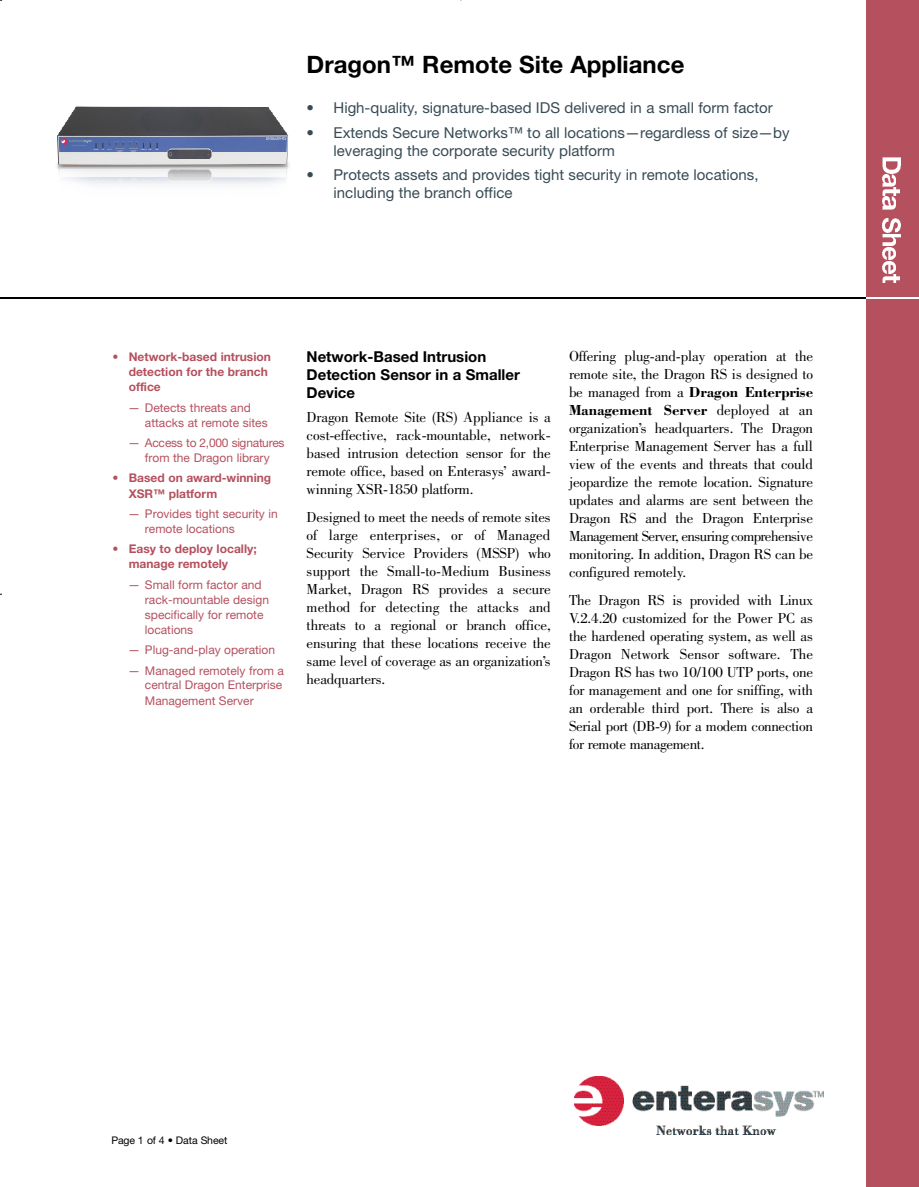
<style>
.page{position:relative;width:919px;height:1187px;background:#fff}
.page>*{position:absolute;margin:0;border:0;box-sizing:border-box;transform-origin:0 0}
.t1{font:700 24px "Helvetica Neue LT";color:#000}
.t2{font:15px/18px "Bodoni LT";letter-spacing:-.01em;color:#000;text-align:justify}
.t3{font:15px/18px "Helvetica Neue LT";color:#384b55}
.t4{font:700 15px/18px "Helvetica Neue LT";color:#000}
.t5{font:12px/15px "Helvetica Neue LT";color:#b5505e}
.t6{font:700 12px/15px "Helvetica Neue LT";color:#b5505e}
.t7{font:10.5px "Helvetica Neue LT";letter-spacing:-.01em;color:#000}
.s1{font-weight:700}
</style>
<div class="page">
<div style="left:866px;top:0;width:53px;height:1187px;background:#b5505e"></div>
<hr style="left:852px;top:297px;width:67px;height:1px;background:#fff">
<img style="left:882px;top:158px;width:18px;height:15px">
<img style="left:882px;top:175px;width:13px;height:12px">
<img style="left:882px;top:188px;width:17px;height:8px">
<img style="left:882px;top:197px;width:13px;height:12px">
<img style="left:882px;top:218px;width:18px;height:28px">
<img style="left:882px;top:248px;width:13px;height:12px">
<img style="left:882px;top:262px;width:13px;height:12px">
<img style="left:882px;top:275px;width:17px;height:8px">
<img style="left:574px;top:1077px;width:249px;height:58px">
<img style="left:56px;top:106px;width:233px;height:81px">
<hr style="left:0;top:297px;width:866px;height:1px;background:#000">
<h1 class="t1" style="left:306px;top:56px;width:379px">Dragon™ Remote Site Appliance</h1>
<p class="t3" style="left:306px;top:101px;width:468px">• High-quality, signature-based IDS delivered in a small form factor</p>
<p class="t3" style="left:333px;top:125px;width:458px;text-indent:-27px">• Extends Secure Networks™ to all locations—regardless of size—by leveraging the corporate security platform</p>
<p class="t3" style="left:333px;top:167px;width:426px;text-indent:-27px">• Protects assets and provides tight security in remote locations, including the branch office</p>
<p class="t6" style="left:129px;top:351px;width:144px;text-indent:-16px">• Network-based intrusion detection for the branch office</p>
<p class="t5" style="left:145px;top:401px;width:124px;text-indent:-17px">— Detects threats and attacks at remote sites</p>
<p class="t5" style="left:128px;top:436px;width:158px;text-align:center">— Access to 2,000 signature s from the Dragon library</p>
<p class="t6" style="left:129px;top:472px;width:144px;text-indent:-16px">• Based on award-winning<br>XSR™ platform</p>
<p class="t5" style="left:145px;top:508px;width:134px;text-indent:-17px">— Provides tight security in remote locations</p>
<p class="t6" style="left:129px;top:543px;width:130px;text-indent:-16px">• Easy to deploy locally; manage remotely</p>
<p class="t5" style="left:145px;top:578px;width:126px;text-indent:-17px">— Small form factor and rack-mountable design specifically for remote locations</p>
<p class="t5" style="left:128px;top:644px;width:148px">— Plug-and-play operation</p>
<p class="t5" style="left:145px;top:664px;width:140px;text-indent:-17px">— Managed remotely from a central Dragon Enterprise<br>Management Server</p>
<p class="t4" style="left:306px;top:349px;width:215px">Network-Based Intrusion<br>Detection Sensor in a Smaller<br>Device</p>
<p class="t2" style="left:306px;top:410px;width:246px">Dragon Remote Site (RS) Appliance is a cost-effective, rack-mountable, network&shy;based intrusion detection sensor for the remote office, based on Enterasys’ award&shy;winning XSR-1850 platform.</p>
<p class="t2" style="left:306px;top:509px;width:246px">Designed to meet the needs of remote sites of large enterprises, or of Managed Security Service Providers (MSSP) who support the Small-to-Medium Business Market, Dragon RS provides a secure method for detecting the attacks and threats to a regional or branch office, ensuring that these locations receive the same level of coverage as an organization’s h e a d q u a rte rs .</p>
<p class="t2" style="left:569px;top:349px;width:246px">Offering plug-and-play operation at the remote site, the Dragon RS is designed to be managed from a <span class="s1">Dragon Enterprise Management Server</span> deployed at an o rg a n iz a tio n ’s headquarters. The Dragon Enterprise Management Server has a full view of the events and threats that could jeopardize the remote location. Signature updates and alarms are sent between the Dragon RS and the Dragon Enterprise Management Server, ensuring comprehensive monitoring. In addition, Dragon RS can be configured remotely.</p>
<p class="t2" style="left:569px;top:593px;width:246px">The Dragon RS is provided with Linux V.2.4.20 customized for the Power PC as the hardened operating system, as well as Dragon Network Sensor software. The Dragon RS has two 10/100 UTP ports, one for management and one for sniffing, with an orderable third port. There is also a Serial port (DB-9) for a modem connection for remote management.</p>
<p class="t7" style="left:111px;top:1137px;width:117px">Page 1 of 4 • Data Sheet</p>
</div>
